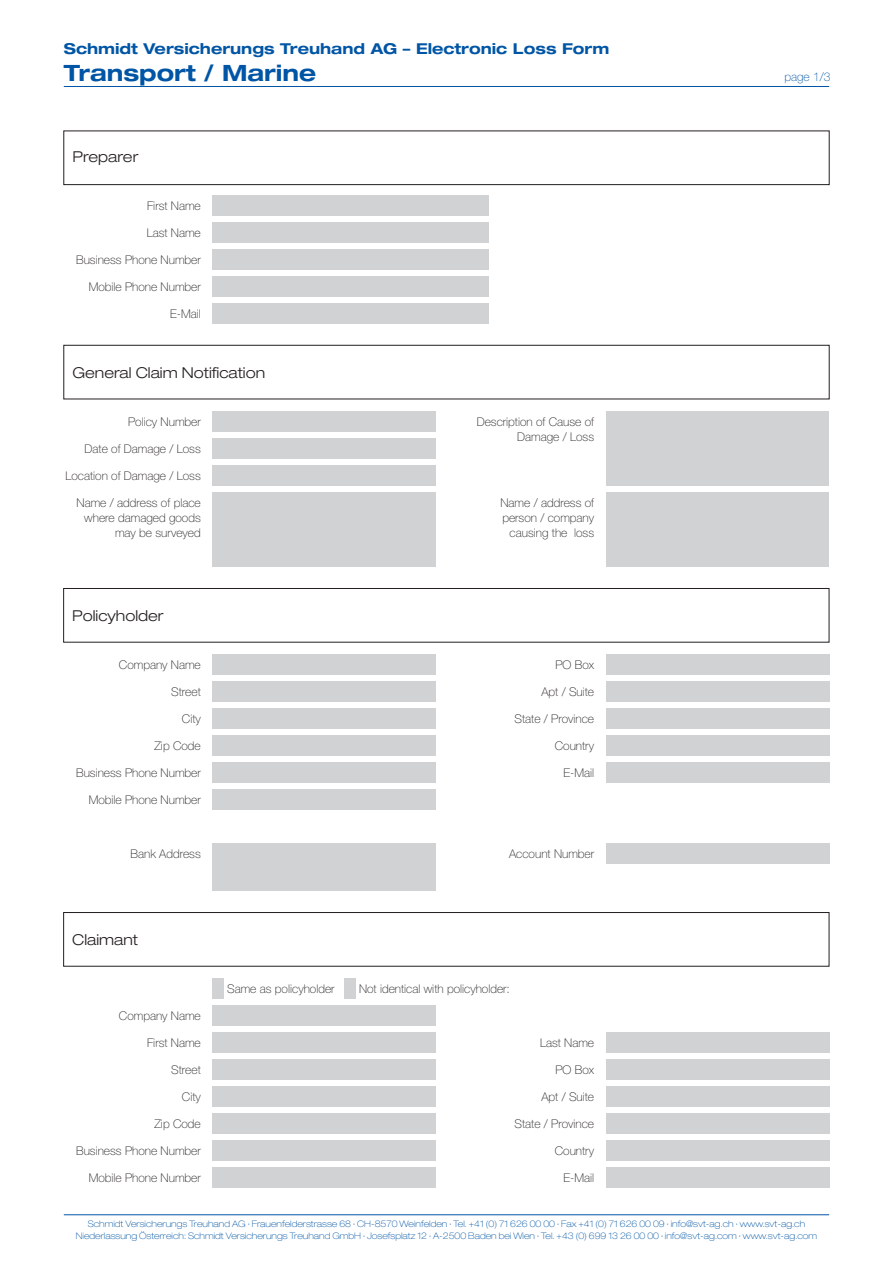
<style>
.page{position:relative;width:893px;height:1263px;background:#fff}
.page>*{position:absolute;margin:0;border:0;box-sizing:border-box;transform-origin:0 0}
.t1{font:700 expanded 22.5px "Helvetica Neue";color:#0155a5}
.t2{font:300 expanded 15px "Helvetica Neue";color:#231f20}
.t3{font:700 expanded 15px "Helvetica Neue";color:#0155a5}
.t4{font:100 12px/15px "Helvetica Neue";color:#231f20;text-align:right}
.t5{font:100 12px "Helvetica Neue";color:#0155a5}
.t6{font:100 expanded 9px/12px "Helvetica Neue";color:#0155a5;text-align:center}
</style>
<div class="page">
<hr style="left:64px;top:86px;width:765px;height:1px;background:#0155a5">
<hr style="left:64px;top:1214px;width:765px;height:1px;background:#0155a5">
<div style="left:64px;top:131px;width:765px;height:54px;border:1px solid #231f20"></div>
<div style="left:213px;top:195px;width:276px;height:21px;background:#d1d2d4"></div>
<div style="left:213px;top:222px;width:276px;height:21px;background:#d1d2d4"></div>
<div style="left:213px;top:249px;width:276px;height:21px;background:#d1d2d4"></div>
<div style="left:213px;top:276px;width:276px;height:21px;background:#d1d2d4"></div>
<div style="left:213px;top:303px;width:276px;height:21px;background:#d1d2d4"></div>
<div style="left:64px;top:345px;width:765px;height:54px;border:1px solid #231f20"></div>
<div style="left:605px;top:411px;width:223px;height:75px;background:#d1d2d4"></div>
<div style="left:605px;top:492px;width:223px;height:75px;background:#d1d2d4"></div>
<div style="left:213px;top:438px;width:223px;height:21px;background:#d1d2d4"></div>
<div style="left:213px;top:465px;width:223px;height:21px;background:#d1d2d4"></div>
<div style="left:213px;top:492px;width:223px;height:75px;background:#d1d2d4"></div>
<div style="left:213px;top:411px;width:223px;height:21px;background:#d1d2d4"></div>
<div style="left:63px;top:588px;width:766px;height:54px;border:1px solid #231f20"></div>
<div style="left:63px;top:912px;width:766px;height:54px;border:1px solid #231f20"></div>
<div style="left:213px;top:654px;width:223px;height:21px;background:#d1d2d4"></div>
<div style="left:213px;top:681px;width:223px;height:21px;background:#d1d2d4"></div>
<div style="left:213px;top:1005px;width:223px;height:21px;background:#d1d2d4"></div>
<div style="left:213px;top:708px;width:223px;height:21px;background:#d1d2d4"></div>
<div style="left:213px;top:1032px;width:223px;height:21px;background:#d1d2d4"></div>
<div style="left:213px;top:735px;width:223px;height:21px;background:#d1d2d4"></div>
<div style="left:213px;top:1059px;width:223px;height:21px;background:#d1d2d4"></div>
<div style="left:213px;top:762px;width:223px;height:21px;background:#d1d2d4"></div>
<div style="left:213px;top:1086px;width:223px;height:21px;background:#d1d2d4"></div>
<div style="left:213px;top:1140px;width:223px;height:21px;background:#d1d2d4"></div>
<div style="left:213px;top:789px;width:223px;height:21px;background:#d1d2d4"></div>
<div style="left:213px;top:1113px;width:223px;height:21px;background:#d1d2d4"></div>
<div style="left:213px;top:1167px;width:223px;height:21px;background:#d1d2d4"></div>
<div style="left:213px;top:843px;width:223px;height:48px;background:#d1d2d4"></div>
<div style="left:606px;top:654px;width:223px;height:21px;background:#d1d2d4"></div>
<div style="left:606px;top:681px;width:223px;height:21px;background:#d1d2d4"></div>
<div style="left:606px;top:708px;width:223px;height:21px;background:#d1d2d4"></div>
<div style="left:606px;top:1032px;width:223px;height:21px;background:#d1d2d4"></div>
<div style="left:606px;top:735px;width:223px;height:21px;background:#d1d2d4"></div>
<div style="left:606px;top:1059px;width:223px;height:21px;background:#d1d2d4"></div>
<div style="left:606px;top:762px;width:223px;height:21px;background:#d1d2d4"></div>
<div style="left:606px;top:1086px;width:223px;height:21px;background:#d1d2d4"></div>
<div style="left:606px;top:843px;width:223px;height:21px;background:#d1d2d4"></div>
<div style="left:606px;top:1167px;width:223px;height:21px;background:#d1d2d4"></div>
<div style="left:606px;top:1140px;width:223px;height:21px;background:#d1d2d4"></div>
<div style="left:606px;top:1113px;width:223px;height:21px;background:#d1d2d4"></div>
<div style="left:213px;top:978px;width:11px;height:21px;background:#d1d2d4"></div>
<div style="left:344px;top:978px;width:11px;height:21px;background:#d1d2d4"></div>
<p class="t3" style="left:64px;top:39px;width:547px">Schmidt Versicherungs Treuhand AG – Electronic Loss Form</p>
<h1 class="t1" style="left:64px;top:59px;width:254px">Transport / Marine</h1>
<p class="t2" style="left:72px;top:148px;width:67px">Preparer</p>
<p class="t4" style="left:147px;top:198px;width:55px">First Name</p>
<p class="t4" style="left:147px;top:225px;width:56px">Last Name</p>
<p class="t4" style="left:76px;top:252px;width:126px">Business Phone Number</p>
<p class="t4" style="left:89px;top:279px;width:114px">Mobile Phone Number</p>
<p class="t4" style="left:170px;top:306px;width:32px">E-Mail</p>
<p class="t2" style="left:72px;top:364px;width:194px">General Claim Notification</p>
<p class="t4" style="left:128px;top:414px;width:74px">Policy Number</p>
<p class="t4" style="left:85px;top:441px;width:118px">Date of Damage / Loss</p>
<p class="t4" style="left:65px;top:468px;width:137px">Location of Damage / Loss</p>
<p class="t4" style="left:77px;top:495px;width:126px">Name / address of place where damaged goods may be surveyed</p>
<p class="t2" style="left:72px;top:607px;width:93px">Policyholder</p>
<p class="t4" style="left:119px;top:657px;width:83px">Company Name</p>
<p class="t4" style="left:171px;top:684px;width:31px">Street</p>
<p class="t4" style="left:182px;top:711px;width:20px">City</p>
<p class="t4" style="left:155px;top:738px;width:48px">Zip Code</p>
<p class="t4" style="left:76px;top:765px;width:126px">Business Phone Number</p>
<p class="t4" style="left:89px;top:792px;width:114px">Mobile Phone Number</p>
<p class="t4" style="left:131px;top:846px;width:72px">Bank Address</p>
<p class="t2" style="left:72px;top:931px;width:67px">Claimant</p>
<p class="t4" style="left:477px;top:414px;width:119px">Description of Cause of<br>Damage / Loss</p>
<p class="t4" style="left:500px;top:495px;width:95px">Name / address of person / company causing the loss</p>
<p class="t4" style="left:555px;top:657px;width:40px">PO Box</p>
<p class="t4" style="left:541px;top:684px;width:54px">Apt / Suite</p>
<p class="t4" style="left:515px;top:711px;width:81px">State / Province</p>
<p class="t4" style="left:555px;top:738px;width:41px">Country</p>
<p class="t4" style="left:563px;top:765px;width:32px">E-Mail</p>
<p class="t4" style="left:509px;top:846px;width:87px">Account Number</p>
<p class="t4" style="left:119px;top:1008px;width:83px">Company Name</p>
<p class="t4" style="left:147px;top:1035px;width:55px">First Name</p>
<p class="t4" style="left:171px;top:1062px;width:31px">Street</p>
<p class="t4" style="left:182px;top:1089px;width:20px">City</p>
<p class="t4" style="left:155px;top:1116px;width:48px">Zip Code</p>
<p class="t4" style="left:76px;top:1143px;width:126px">Business Phone Number</p>
<p class="t4" style="left:89px;top:1170px;width:114px">Mobile Phone Number</p>
<p class="t4" style="left:227px;top:981px;width:109px">Same as policyholder</p>
<p class="t4" style="left:359px;top:981px;width:152px">Not identical with policyholder:</p>
<p class="t4" style="left:540px;top:1035px;width:56px">Last Name</p>
<p class="t4" style="left:555px;top:1062px;width:40px">PO Box</p>
<p class="t4" style="left:541px;top:1089px;width:54px">Apt / Suite</p>
<p class="t4" style="left:515px;top:1116px;width:81px">State / Province</p>
<p class="t4" style="left:555px;top:1143px;width:41px">Country</p>
<p class="t4" style="left:563px;top:1170px;width:32px">E-Mail</p>
<p class="t5" style="left:784px;top:70px;width:48px">page 1/3</p>
<p class="t6" style="left:76px;top:1218px;width:743px">Schmidt Versicherungs Treuhand AG · Frauenfelderstrasse 68 · CH-8570 Weinfelden · Tel. +41 (0) 71 626 00 00 · Fax +41 (0) 71 626 00 09 · info@svt-ag.ch · www.svt-ag.ch<br>Niederlassung Österreich: Schmidt Versicherungs Treuhand GmbH · Josefsplatz 12 · A-2500 Baden bei Wien · Tel. +43 (0) 699 13 26 00 00 · info@svt-ag.com · www.svt-ag.com</p>
</div>
